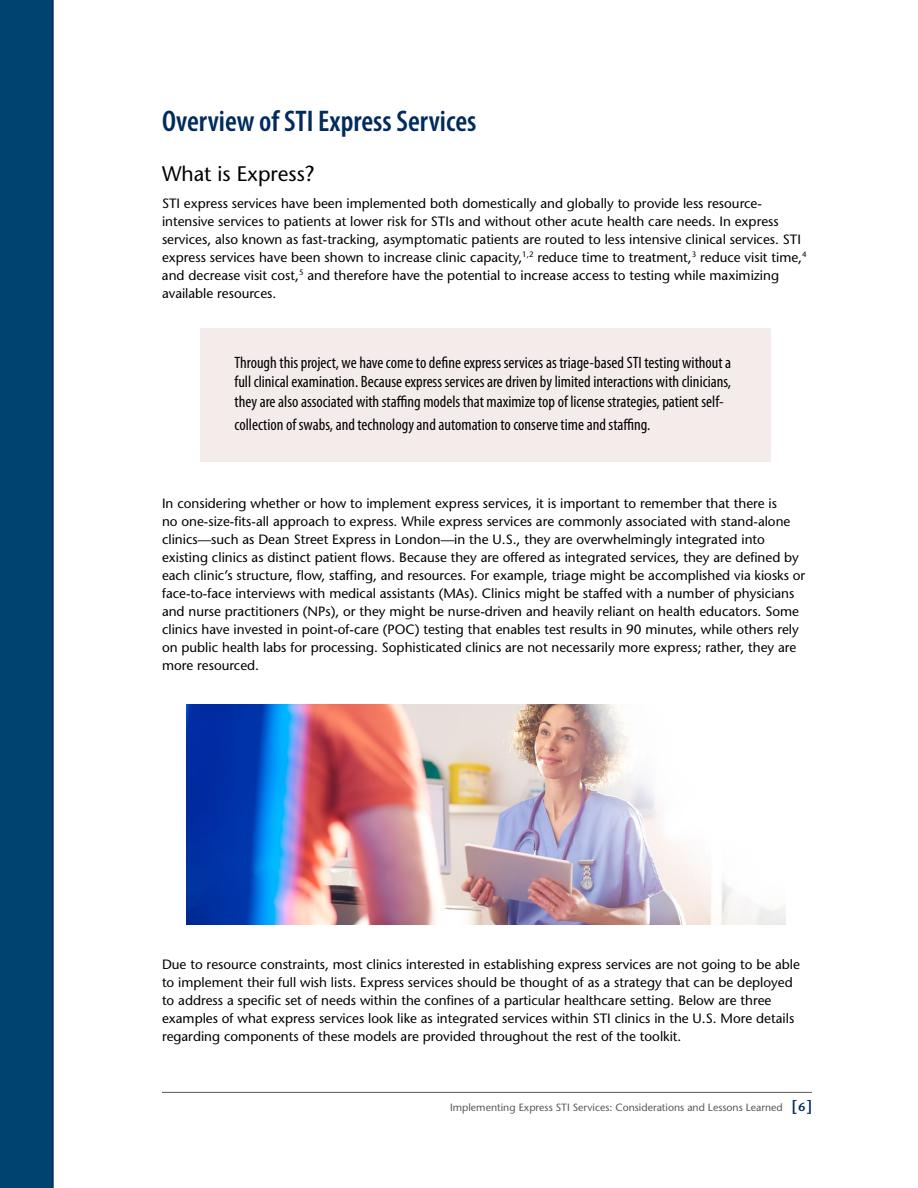
<style>
.page{position:relative;width:918px;height:1188px;background:#fff}
.page>*{position:absolute;margin:0;border:0;box-sizing:border-box;transform-origin:0 0}
.t1{font:600 condensed 30px "Myriad Pro";color:#002b5c}
.t2{font:21px "Stone Sans";color:#000}
.t3{font:condensed 16.5px/19.5px "Myriad Pro";color:#000;text-align:justify}
.t4{font:13.5px/18px "Stone Sans";color:#000}
.t5{font:10.5px "Stone Sans";color:#58595b}
.s1{font-weight:600;font-size:15px;color:#002b5c}
.s2{font-weight:600;font-size:12px;color:#002b5c}
</style>
<div class="page">
<div style="left:0;top:0;width:54px;height:1188px;background:#004270"></div>
<hr style="left:162px;top:1092px;width:650px;height:1px;background:#58595b">
<div style="left:201px;top:328px;width:570px;height:134px;background:#f4eceb"></div>
<img style="left:186px;top:704px;width:600px;height:221px">
<h1 class="t1" style="left:162px;top:102px;width:316px">Overview of STI Express Services</h1>
<h2 class="t2" style="left:162px;top:161px;width:154px">What is Express?</h2>
<p class="t4" style="left:162px;top:194px;width:646px">STI express services have been implemented both domestically and globally to provide less resource&shy;intensive services to patients at lower risk for STIs and without other acute health care needs. In express services, also known as fast-tracking, asymptomatic patients are routed to less intensive clinical services. STI express services have been shown to increase clinic capacity,<sup>1,2</sup> reduce time to treatment,<sup>3</sup> reduce visit time,<sup>4 </sup>and decrease visit cost,<sup>5</sup> and therefore have the potential to increase access to testing while maximizing available resources.</p>
<p class="t3" style="left:235px;top:352px;width:498px">Through this project, we have come to define express services as triage-based STI testing without a full clinical examination. Because express services are driven by limited interactions with clinicians, they are also associated with staffing models that maximize top of license strategies, patient self-</p>
<p class="t3" style="left:235px;top:415px;width:417px">collection of swabs, and technology and automation to conserve time and staffing.</p>
<p class="t4" style="left:162px;top:494px;width:645px">In considering whether or how to implement express services, it is important to remember that there is<br>no one-size-fits-all approach to express. While express services are commonly associated with stand-alone clinics—such as Dean Street Express in London—in the U.S., they are overwhelmingly integrated into existing clinics as distinct patient flows. Because they are offered as integrated services, they are defined by each clinic’s structure, flow, staffing, and resources. For example, triage might be accomplished via kiosks or face-to-face interviews with medical assistants (MAs). Clinics might be staffed with a number of physicians and nurse practitioners (NPs), or they might be nurse-driven and heavily reliant on health educators. Some clinics have invested in point-of-care (POC) testing that enables test results in 90 minutes, while others rely on public health labs for processing. Sophisticated clinics are not necessarily more express; rather, they are more resourced.</p>
<p class="t4" style="left:162px;top:956px;width:640px">Due to resource constraints, most clinics interested in establishing express services are not going to be able to implement their full wish lists. Express services should be thought of as a strategy that can be deployed to address a specific set of needs within the confines of a particular healthcare setting. Below are three examples of what express services look like as integrated services within STI clinics in the U.S. More details regarding components of these models are provided throughout the rest of the toolkit.</p>
<p class="t5" style="left:450px;top:1101px;width:363px">Implementing Express STI Services: Considerations and Lessons Learned <span class="s1">[</span><span class="s2">6</span><span class="s1">]</span></p>
</div>
